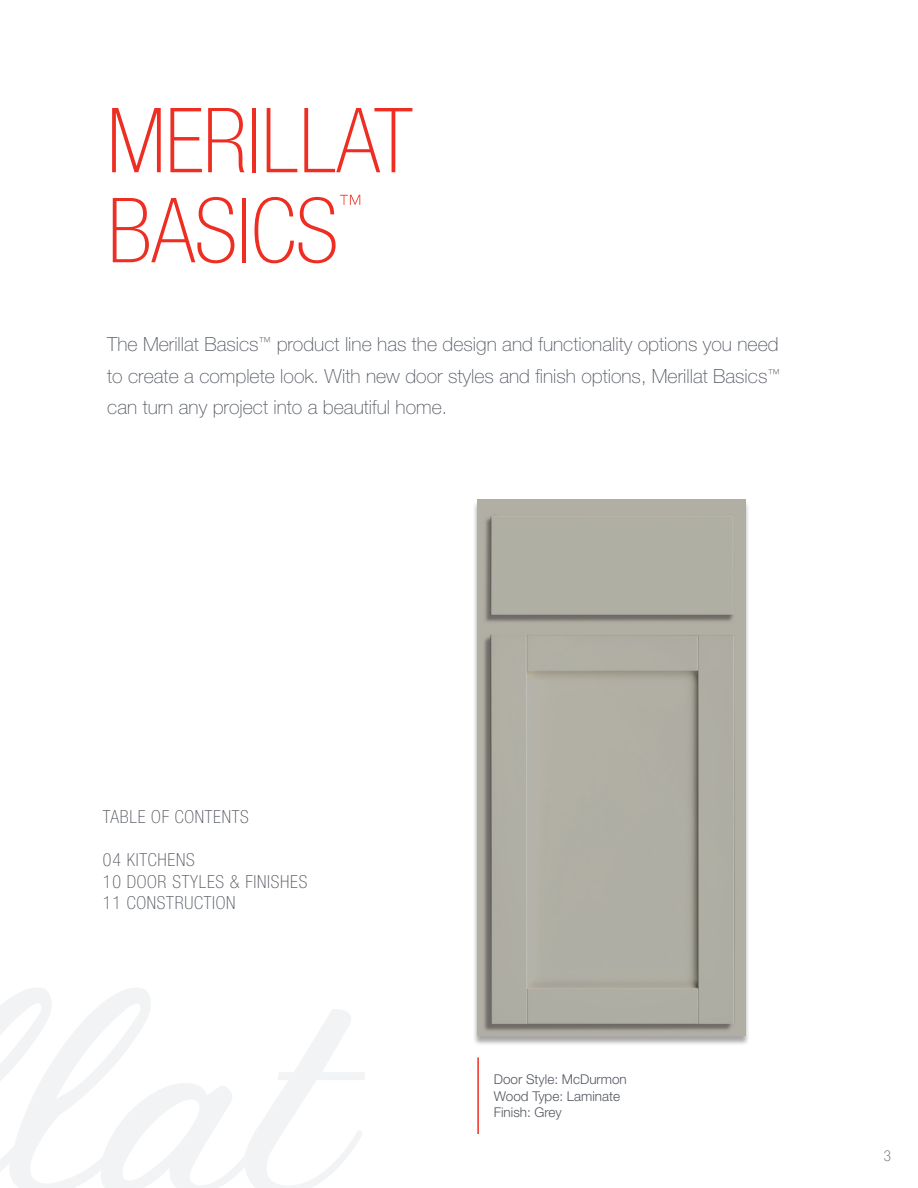
<style>
.page{position:relative;width:918px;height:1188px;background:#fff}
.page>*{position:absolute;margin:0;border:0;box-sizing:border-box;transform-origin:0 0}
.t1{font:100 condensed 90px/90px "Helvetica Neue LT Bali 09";letter-spacing:-.005em;color:#ee2e22}
.t2{font:100 19.5px/31.5px "Helvetica Neue LT Bali 09";color:#535860;text-align:justify}
.t3{font:100 condensed 18px/21.6px "Helvetica Neue LT Bali 09";letter-spacing:.04em;color:#535860}
.t4{font:100 condensed 15px "Helvetica Neue LT Bali 09";color:#535860}
.t5{font:300 13.5px/16.2px "Helvetica Neue LT Bali 09";color:#535860}
</style>
<div class="page">
<svg style="left:0;top:988px;width:364px;height:200px"></svg>
<div style="left:473px;top:501px;width:277px;height:545px;background:#231f20;opacity:.4"></div>
<img style="left:477px;top:500px;width:268px;height:535px">
<hr style="left:477px;top:1057px;width:2px;height:77px;background:#ee2e22">
<h1 class="t1" style="left:107px;top:95px;width:307px">MERILLAT<br>BASICS<sup>™</sup></h1>
<p class="t2" style="left:107px;top:328px;width:674px">The Merillat Basics™ product line has the design and functionality options you need to create a complete look. With new door styles and finish options, Merillat Basics™ can turn any project into a beautiful home.</p>
<p class="t3" style="left:103px;top:805px;width:147px">TABLE OF CONTENTS</p>
<p class="t3" style="left:103px;top:849px;width:206px">04 KITCHENS<br>10 DOOR STYLES &amp; FINISHES<br>11 CONSTRUCTION</p>
<p class="t5" style="left:494px;top:1071px;width:135px">Door Style: McDurmon<br>Wood Type: Laminate<br>Finish: Grey</p>
<p class="t4" style="left:884px;top:1147px;width:9px">3</p>
</div>
